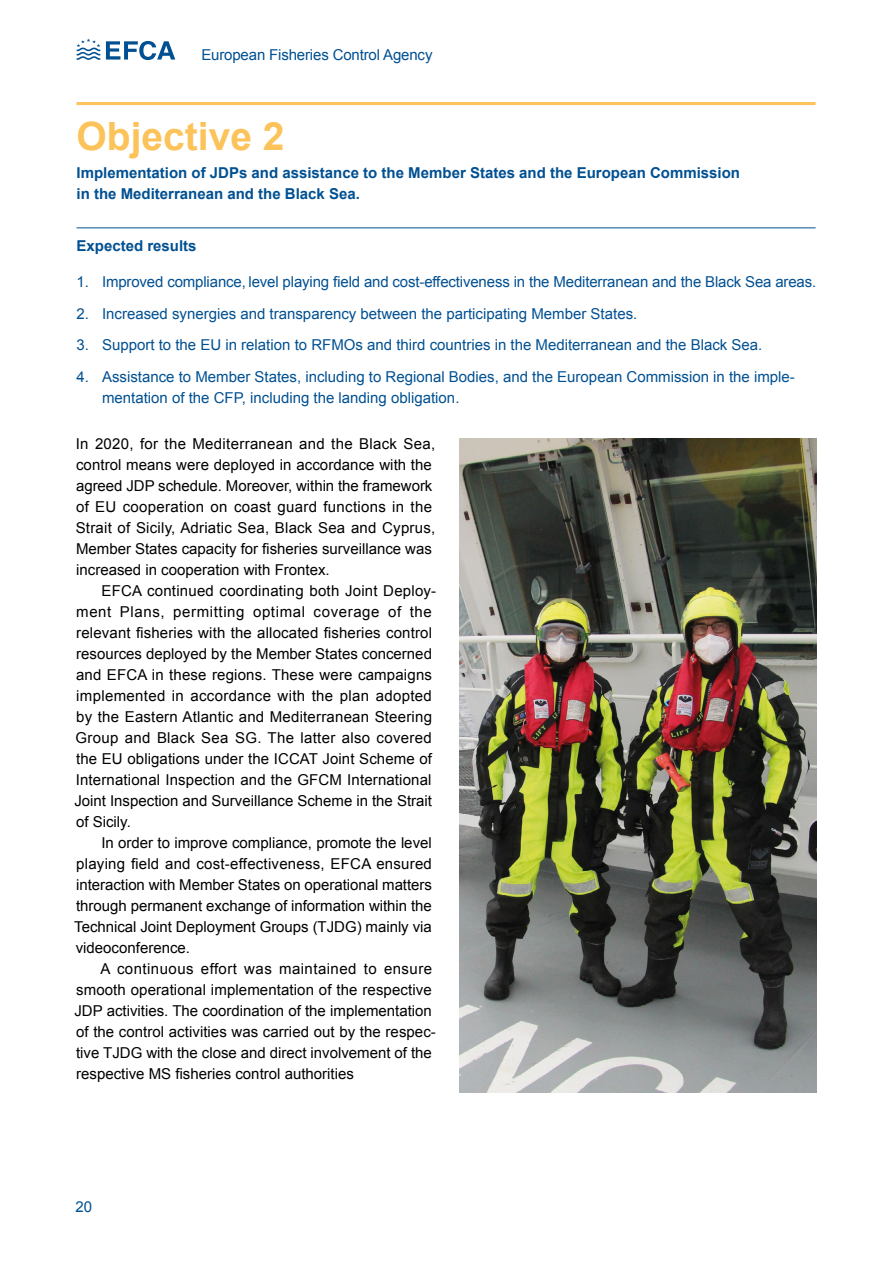
<style>
.page{position:relative;width:893px;height:1263px;background:#fff}
.page>*{position:absolute;margin:0;border:0;box-sizing:border-box;transform-origin:0 0}
.t1{font:700 39px "Arial";color:#fcc35a}
.t2{font:15px/21px "Arial";letter-spacing:.005em;color:#000}
.t3{font:15px/21px "Arial";color:#005092}
.t4{font:700 15px/21px "Arial";color:#005092}
</style>
<div class="page">
<svg style="left:77px;top:39px;width:23px;height:21px"></svg>
<svg style="left:106px;top:41px;width:69px;height:19px"></svg>
<hr style="left:77px;top:102px;width:739px;height:3px;background:#fcc35a">
<hr style="left:77px;top:227px;width:739px;height:1px;background:#005092">
<img style="left:459px;top:438px;width:357px;height:655px">
<p class="t3" style="left:201px;top:44px;width:233px">European Fisheries Control Agency</p>
<h1 class="t1" style="left:77px;top:110px;width:210px">Objective 2</h1>
<p class="t4" style="left:77px;top:163px;width:665px">Implementation of JDPs and assistance to the Member States and the European Commission in the Mediterranean and the Black Sea.</p>
<p class="t4" style="left:77px;top:236px;width:122px">Expected results</p>
<p class="t3" style="left:77px;top:272px;width:741px">1. Improved compliance, level playing field and cost-effectiveness in the Mediterranean and the Black Sea areas.</p>
<p class="t3" style="left:77px;top:303px;width:562px">2. Increased synergies and transparency between the participating Member States.</p>
<p class="t3" style="left:77px;top:335px;width:687px">3. Support to the EU in relation to RFMOs and third countries in the Mediterranean and the Black Sea.</p>
<p class="t3" style="left:102px;top:366px;width:694px;text-indent:-26px">4. Assistance to Member States, including to Regional Bodies, and the European Commission in the imple&shy;mentation of the CFP, including the landing obligation.</p>
<p class="t2" style="left:76px;top:433px;width:361px">In 2020, for the Mediterranean and the Black Sea, control means were deployed in accordance with the agreed JDP schedule. Moreover, within the framework of EU cooperation on coast guard functions in the Strait of Sicily, Adriatic Sea, Black Sea and Cyprus, Member States capacity for fisheries surveillance was increased in cooperation with Frontex.</p>
<p class="t2" style="left:74px;top:580px;width:363px;text-indent:27px">EFCA continued coordinating both Joint Deploy&shy;ment Plans, permitting optimal coverage of the relevant fisheries with the allocated fisheries control resources deployed by the Member States concerned and EFCA in these regions. These were campaigns implemented in accordance with the plan adopted by the Eastern Atlantic and Mediterranean Steering Group and Black Sea SG. The latter also covered the EU obligations under the ICCAT Joint Scheme of International Inspection and the GFCM International Joint Inspection and Surveillance Scheme in the Strait of Sicily.</p>
<p class="t2" style="left:74px;top:832px;width:359px;text-align:justify;text-indent:27px">In order to improve compliance, promote the level playing field and cost-effectiveness, EFCA ensured interaction with Member States on operational matters through permanent exchange of information within the Technical Joint Deployment Groups (TJDG) mainly via videoconference.</p>
<p class="t2" style="left:74px;top:958px;width:363px;text-indent:26px">A continuous effort was maintained to ensure smooth operational implementation of the respective JDP activities. The coordination of the implementation of the control activities was carried out by the respec&shy;tive TJDG with the close and direct involvement of the respective MS fisheries control authorities</p>
<p class="t3" style="left:75px;top:1196px;width:18px">20</p>
</div>
